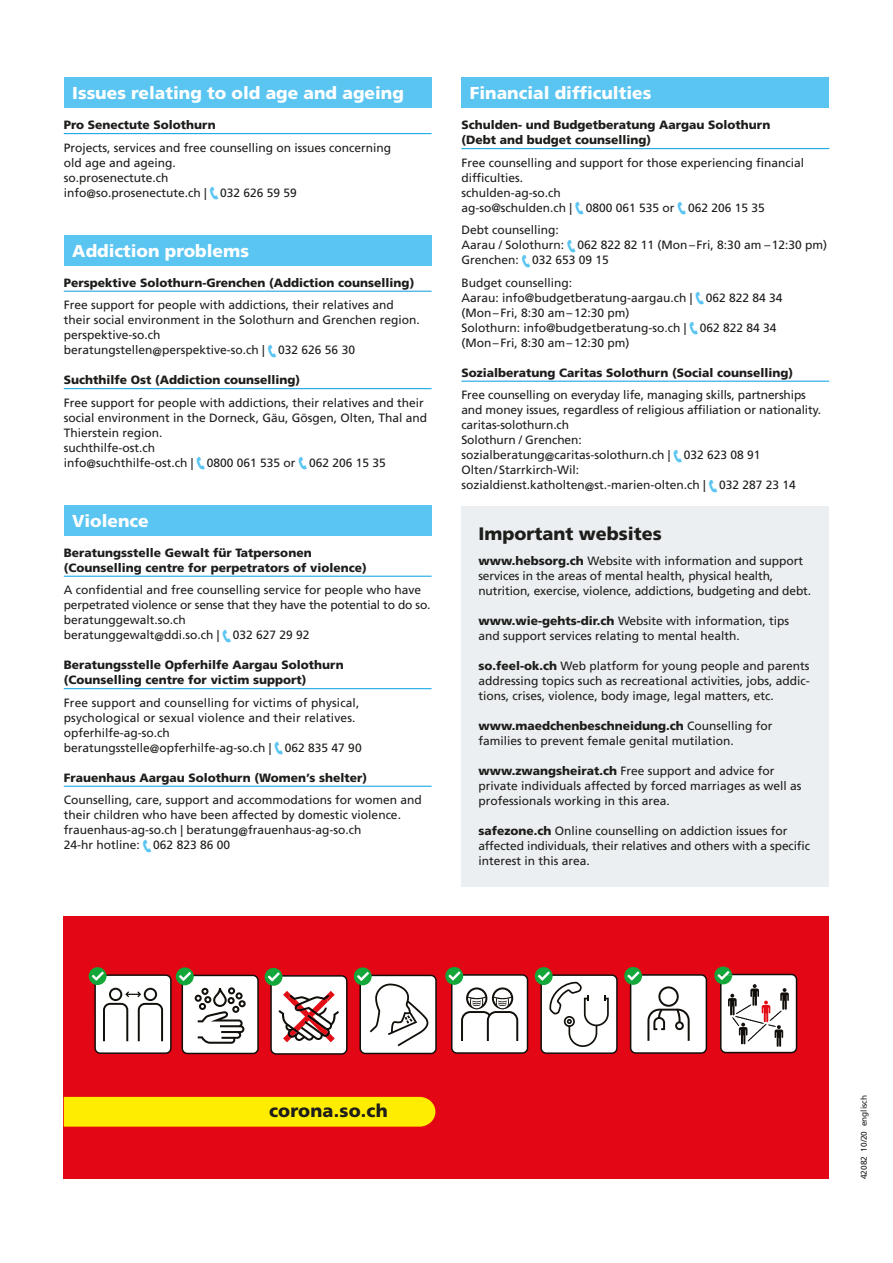
<style>
.page{position:relative;width:893px;height:1263px;background:#fff}
.page>*{position:absolute;margin:0;border:0;box-sizing:border-box;transform-origin:0 0}
.t1{font:900 18px "Frutiger LT Com";color:#1d1d1b}
.t2{font:900 18px "Frutiger";letter-spacing:.01em;color:#1d1d1b}
.t3{font:900 17.25px "Frutiger LT Com";color:#fff}
.t4{font:12px/15px "Frutiger LT Com";color:#1d1d1b}
.t5{font:900 12px/15px "Frutiger LT Com";color:#1d1d1b}
.t6{font:8.25px "Frutiger LT Com";color:#1d1d1b}
.s1{font-weight:900}
</style>
<div class="page">
<div style="left:64px;top:917px;width:765px;height:262px;background:#e30614"></div>
<div style="left:89px;top:967px;width:18px;height:18px;background:#13a638;border-radius:50%"></div>
<svg style="left:92px;top:972px;width:80px;height:82px;background:#d5cbc9"></svg>
<div style="left:176px;top:967px;width:18px;height:18px;background:#13a638;border-radius:50%"></div>
<svg style="left:179px;top:972px;width:80px;height:82px;background:#cec3c1"></svg>
<div style="left:265px;top:968px;width:17px;height:18px;background:#13a638;border-radius:50%"></div>
<svg style="left:268px;top:972px;width:80px;height:83px;background:#d0b2b0"></svg>
<div style="left:354px;top:967px;width:18px;height:18px;background:#13a638;border-radius:50%"></div>
<svg style="left:357px;top:972px;width:80px;height:82px;background:#d9cecc"></svg>
<svg style="left:445px;top:967px;width:83px;height:87px;background:#d3b9b7"></svg>
<div style="left:535px;top:967px;width:18px;height:18px;background:#13a638;border-radius:50%"></div>
<svg style="left:538px;top:972px;width:80px;height:82px;background:#d7cdcb"></svg>
<svg style="left:624px;top:967px;width:18px;height:18px"></svg>
<svg style="left:627px;top:971px;width:80px;height:83px;background:#d9cdcb"></svg>
<svg style="left:714px;top:966px;width:83px;height:87px;background:#d1b2b1"></svg>
<div style="left:64px;top:1097px;width:371px;height:29px;background:#ffed00"></div>
<div style="left:64px;top:78px;width:368px;height:30px;background:#5bc5f2"></div>
<hr style="left:64px;top:133px;width:368px;height:1px;background:#009fe3">
<div style="left:64px;top:235px;width:368px;height:30px;background:#5bc5f2"></div>
<hr style="left:64px;top:291px;width:368px;height:1px;background:#009fe3">
<hr style="left:64px;top:388px;width:368px;height:1px;background:#009fe3">
<div style="left:64px;top:505px;width:368px;height:30px;background:#5bc5f2"></div>
<hr style="left:64px;top:576px;width:368px;height:1px;background:#009fe3">
<hr style="left:64px;top:688px;width:368px;height:1px;background:#009fe3">
<hr style="left:64px;top:786px;width:368px;height:1px;background:#009fe3">
<div style="left:461px;top:78px;width:368px;height:30px;background:#5bc5f2"></div>
<hr style="left:461px;top:148px;width:368px;height:1px;background:#009fe3">
<hr style="left:461px;top:381px;width:368px;height:1px;background:#009fe3">
<div style="left:461px;top:506px;width:368px;height:381px;background:#eceff1"></div>
<h2 class="t3" style="left:72px;top:83px;width:333px">Issues relating to old age and ageing</h2>
<p class="t5" style="left:64px;top:117px;width:154px">Pro Senectute Solothurn</p>
<p class="t4" style="left:64px;top:140px;width:329px">Projects, services and free counselling on issues concerning old age and ageing.<br>so.prosenectute.ch<br>info@so.prosenectute.ch | 032 626 59 59</p>
<h2 class="t3" style="left:72px;top:240px;width:178px">Addiction problems</h2>
<p class="t5" style="left:64px;top:275px;width:352px">Perspektive Solothurn-Grenchen (Addiction counselling)</p>
<p class="t4" style="left:64px;top:297px;width:358px">Free support for people with addictions, their relatives and their social environment in the Solothurn and Grenchen region. perspektive-so.ch<br>beratungstellen@perspektive-so.ch | 032 626 56 30</p>
<p class="t5" style="left:64px;top:372px;width:238px">Suchthilfe Ost (Addiction counselling)</p>
<p class="t4" style="left:64px;top:395px;width:365px">Free support for people with addictions, their relatives and their social environment in the Dorneck, Gäu, Gösgen, Olten, Thal and Thierstein region.<br>suchthilfe-ost.ch<br>info@suchthilfe-ost.ch | 0800 061 535 or 062 206 15 35</p>
<h2 class="t3" style="left:72px;top:510px;width:78px">Violence</h2>
<p class="t5" style="left:64px;top:545px;width:304px">Beratungsstelle Gewalt für Tatpersonen (Counselling centre for perpetrators of violence)</p>
<p class="t4" style="left:64px;top:582px;width:368px">A confidential and free counselling service for people who have perpetrated violence or sense that they have the potential to do so. beratunggewalt.so.ch<br>beratunggewalt@ddi.so.ch | 032 627 29 92</p>
<p class="t5" style="left:64px;top:657px;width:281px">Beratungsstelle Opferhilfe Aargau Solothurn (Counselling centre for victim support)</p>
<p class="t4" style="left:64px;top:695px;width:299px">Free support and counselling for victims of physical, psychological or sexual violence and their relatives. opferhilfe-ag-so.ch beratungsstelle@opferhilfe-ag-so.ch | 062 835 47 90</p>
<p class="t5" style="left:64px;top:770px;width:305px">Frauenhaus Aargau Solothurn (Women’s shelter)</p>
<p class="t4" style="left:64px;top:792px;width:360px">Counselling, care, support and accommodations for women and their children who have been affected by domestic violence. frauenhaus-ag-so.ch | beratung@frauenhaus-ag-so.ch<br>24-hr hotline: 062 823 86 00</p>
<h2 class="t3" style="left:470px;top:83px;width:183px">Financial difficulties</h2>
<p class="t5" style="left:461px;top:117px;width:311px">Schulden- und Budgetberatung Aargau Solothurn (Debt and budget counselling)</p>
<p class="t4" style="left:461px;top:155px;width:344px">Free counselling and support for those experiencing financial difficulties.<br>schulden-ag-so.ch<br>ag-so@schulden.ch | 0800 061 535 or 062 206 15 35</p>
<p class="t4" style="left:461px;top:222px;width:367px">Debt counselling:<br>Aarau / Solothurn: 062 822 82 11 (Mon–Fri, 8:30 am –12:30 pm)<br>Grenchen: 032 653 09 15</p>
<p class="t4" style="left:461px;top:275px;width:323px">Budget counselling:<br>Aarau: info@budgetberatung-aargau.ch | 062 822 84 34 (Mon–Fri, 8:30 am–12:30 pm)<br>Solothurn: info@budgetberatung-so.ch | 062 822 84 34 (Mon–Fri, 8:30 am–12:30 pm)</p>
<p class="t5" style="left:461px;top:365px;width:333px">Sozialberatung Caritas Solothurn (Social counselling)</p>
<p class="t4" style="left:461px;top:387px;width:361px">Free counselling on everyday life, managing skills, partnerships and money issues, regardless of religious affiliation or nationality. caritas-solothurn.ch<br>Solothurn / Grenchen:<br>sozialberatung@caritas-solothurn.ch | 032 623 08 91<br>Olten/Starrkirch-Wil:<br>sozialdienst.katholten@st.-marien-olten.ch | 032 287 23 14</p>
<h1 class="t1" style="left:478px;top:523px;width:185px">Important websites</h1>
<p class="t4" style="left:478px;top:554px;width:334px"><span class="s1">www.hebsorg.ch</span> Website with information and support services in the areas of mental health, physical health, nutrition, exercise, violence, addictions, budgeting and debt.</p>
<p class="t4" style="left:478px;top:614px;width:312px"><span class="s1">www.wie-gehts-dir.ch</span> Website with information, tips and support services relating to mental health.</p>
<p class="t4" style="left:478px;top:659px;width:333px;text-align:justify"><span class="s1">so.feel-ok.ch</span> Web platform for young people and parents addressing topics such as recreational activities, jobs, addic&shy;tions, crises, violence, body image, legal matters, etc.</p>
<p class="t4" style="left:478px;top:719px;width:296px"><span class="s1">www.maedchenbeschneidung.ch</span> Counselling for families to prevent female genital mutilation.</p>
<p class="t4" style="left:478px;top:764px;width:325px"><span class="s1">www.zwangsheirat.ch</span> Free support and advice for private individuals affected by forced marriages as well as professionals working in this area.</p>
<p class="t4" style="left:478px;top:824px;width:333px"><span class="s1">safezone.ch</span> Online counselling on addiction issues for affected individuals, their relatives and others with a specific interest in this area.</p>
<h1 class="t2" style="left:269px;top:1100px;width:120px">corona.so.ch</h1>
<p class="t6" style="left:859px;top:1179px;width:85px;rotate:-90deg">42082 10/20 englisch</p>
</div>
